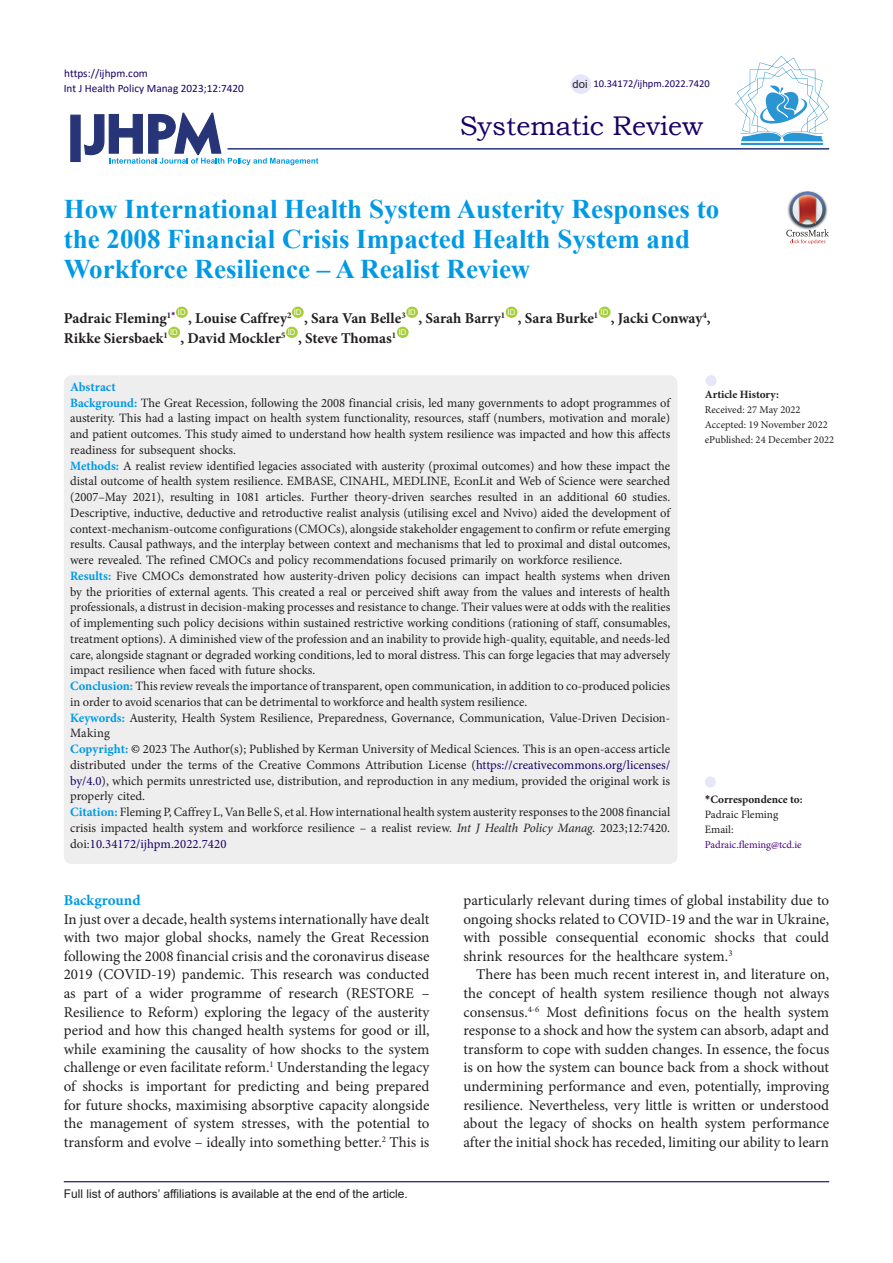
<style>
.page{position:relative;width:893px;height:1263px;background:#fff}
.page>*{position:absolute;margin:0;border:0;box-sizing:border-box;transform-origin:0 0}
.Default{font:700 27px/30px "Times New Roman";color:#0099e5}
.t1{font:27px "Bookman Old Style";color:#190066}
.paragraph{font:15px/18.6px "Minion Pro";color:#231f20;text-align:justify}
.Default-2{font:700 15px "Minion Pro";color:#231f20}
.heading_1{font:700 15px "Minion Pro";color:#0099e5}
.Default-3{font:12.75px/15.8px "Minion Pro";color:#231f20;text-align:justify}
.Default-4{font:700 12.75px "Minion Pro";color:#0099e5}
.t2{font:12px "Arial";color:#231f20}
.t3{font:11.25px "Calibri";color:#190066}
.t4{font:700 11.25px "Minion Pro";color:#231f20}
.t5{font:11.25px "Minion Pro";color:#231f20}
.t6{font:11.25px "Arial";color:#231f20}
.t7{font:10.5px "Minion Pro";color:#231f20}
.t8{font:10.5px "Calibri";color:#190066}
.t9{font:10.5px "Minion Pro";color:#4b0082}
.t10{font:7.8px "Arial";color:#fff}
.s1{font-weight:700;color:#0099e5}
.s2{color:#000}
.s3{color:#190066}
.s4{font-style:italic}
.s5{font-family:"Calibri"}
</style>
<div class="page">
<svg style="left:84px;top:112px;width:234px;height:53px"></svg>
<div style="left:70px;top:115px;width:11px;height:47px;background:#273578;border:1px solid #273578"></div>
<div style="left:176px;top:307px;width:12px;height:11px;background:#a6ce39;border-radius:50%"></div>
<div style="left:292px;top:307px;width:12px;height:11px;background:#a6ce39;border-radius:50%"></div>
<div style="left:406px;top:307px;width:12px;height:11px;background:#a6ce39;border-radius:50%"></div>
<div style="left:506px;top:307px;width:11px;height:11px;background:#a6ce39;border-radius:50%"></div>
<div style="left:599px;top:307px;width:12px;height:11px;background:#a6ce39;border-radius:50%"></div>
<div style="left:168px;top:327px;width:12px;height:11px;background:#a6ce39;border-radius:50%"></div>
<div style="left:286px;top:327px;width:12px;height:11px;background:#a6ce39;border-radius:50%"></div>
<div style="left:397px;top:327px;width:12px;height:11px;background:#a6ce39;border-radius:50%"></div>
<hr style="left:227px;top:148px;width:602px;height:2px;background:#273578">
<div style="left:64px;top:375px;width:613px;height:489px;background:#eee;border-radius:8px"></div>
<div style="left:705px;top:776px;width:11px;height:11px;background:#e6e6fa;border-radius:50%"></div>
<div style="left:705px;top:375px;width:11px;height:11px;background:#e6e6fa;border-radius:50%"></div>
<hr style="left:64px;top:1181px;width:765px;height:1px;background:#190066">
<hr style="left:741px;top:143px;width:82px;height:2px;background:#2995d2">
<svg style="left:735px;top:56px;width:94px;height:85px"></svg>
<div style="left:571px;top:74px;width:20px;height:20px;background:#e6e6fa;border-radius:50%"></div>
<img style="left:801px;top:191px;width:13px;height:1px">
<svg style="left:786px;top:192px;width:43px;height:52px"></svg>
<p class="t3" style="left:64px;top:65px;width:85px">https://ijhpm.com</p>
<p class="t3" style="left:64px;top:81px;width:182px">Int J Health Policy Manag 2023;12:7420</p>
<p class="t6" style="left:573px;top:76px;width:17px">doi</p>
<p class="t8" style="left:593px;top:76px;width:118px">10.34172/ijhpm.2022.7420</p>
<p class="t1" style="left:460px;top:108px;width:245px">Systematic Review</p>
<p class="Default" style="left:64px;top:193px;width:657px">How International Health System Austerity Responses to the 2008 Financial Crisis Impacted Health System and<br>Workforce Resilience – A Realist Review</p>
<p class="Default-2" style="left:64px;top:308px;width:113px">Padraic Fleming<sup>1</sup><sup>*</sup></p>
<p class="t10" style="left:178px;top:307px;width:9px">ID</p>
<p class="t10" style="left:294px;top:307px;width:9px">ID</p>
<p class="t10" style="left:408px;top:307px;width:9px">ID</p>
<p class="t10" style="left:508px;top:307px;width:9px">ID</p>
<p class="t10" style="left:601px;top:307px;width:9px">ID</p>
<p class="Default-2" style="left:188px;top:308px;width:105px">, Louise Caffrey<sup>2</sup></p>
<p class="Default-2" style="left:304px;top:308px;width:103px">, Sara Van Belle<sup>3</sup></p>
<p class="Default-2" style="left:418px;top:308px;width:88px">, Sarah Barry<sup>1</sup></p>
<p class="Default-2" style="left:518px;top:308px;width:82px">, Sara Burke<sup>1</sup></p>
<p class="Default-2" style="left:611px;top:308px;width:101px">, Jacki Conway<sup>4</sup>,</p>
<p class="t10" style="left:170px;top:327px;width:9px">ID</p>
<p class="t10" style="left:288px;top:327px;width:9px">ID</p>
<p class="t10" style="left:399px;top:327px;width:9px">ID</p>
<p class="Default-2" style="left:64px;top:328px;width:106px">Rikke Siersbaek<sup>1</sup></p>
<p class="Default-2" style="left:298px;top:328px;width:100px">, Steve Thomas<sup>1</sup></p>
<p class="Default-2" style="left:180px;top:328px;width:107px">, David Mockler<sup>5</sup></p>
<p class="Default-4" style="left:70px;top:378px;width:47px">Abstract</p>
<p class="Default-3" style="left:70px;top:395px;width:602px"><span class="s1">Background:</span> The Great Recession, following the 2008 financial crisis, led many governments to adopt programmes of austerity. This had a lasting impact on health system functionality, resources, staff (numbers, motivation and morale) and patient outcomes. This study aimed to understand how health system resilience was impacted and how this affects readiness for subsequent shocks.</p>
<p class="Default-3" style="left:70px;top:458px;width:602px"><span class="s1">Methods:</span> A realist review identified legacies associated with austerity (proximal outcomes) and how these impact the distal outcome of health system resilience. EMBASE, CINAHL, MEDLINE, EconLit and Web of Science were searched (2007–May 2021), resulting in 1081 articles. Further theory-driven searches resulted in an additional 60 studies.<br>Descriptive, inductive, deductive and retroductive realist analysis (utilising excel and Nvivo) aided the development of context-mechanism-outcome configurations (CMOCs), alongside stakeholder engagement to confirm or refute emerging results. Causal pathways, and the interplay between context and mechanisms that led to proximal and distal outcomes, were revealed. The refined CMOCs and policy recommendations focused primarily on workforce resilience.</p>
<p class="Default-3" style="left:70px;top:568px;width:602px"><span class="s1">Results:</span> Five CMOCs demonstrated how austerity-driven policy decisions can impact health systems when driven by the priorities of external agents. This created a real or perceived shift away from the values and interests of health professionals, a distrust in decision-making processes and resistance to change. Their values were at odds with the realities of implementing such policy decisions within sustained restrictive working conditions (rationing of staff, consumables, treatment options). A diminished view of the profession and an inability to provide high-quality, equitable, and needs-led care, alongside stagnant or degraded working conditions, led to moral distress. This can forge legacies that may adversely impact resilience when faced with future shocks.</p>
<p class="Default-3" style="left:70px;top:678px;width:602px"><span class="s1">Conclusion:</span> This review reveals the importance of transparent, open communication, in addition to co-produced policies in order to avoid scenarios that can be detrimental to workforce and health system resilience.</p>
<p class="Default-3" style="left:70px;top:710px;width:602px"><span class="s1">Keywords:</span> Austerity, Health System Resilience, Preparedness, Governance, Communication, Value-Driven Decision-<br>Making</p>
<p class="Default-3" style="left:70px;top:741px;width:602px"><span class="s1">Copyright:</span> <span class="s2">©</span> 2023 The Author(s); Published by Kerman University of Medical Sciences. This is an open-access article distributed under the terms of the Creative Commons Attribution License (<span class="s3">https://creativecommons.org/licenses/ by/4.0</span>), which permits unrestricted use, distribution, and reproduction in any medium, provided the original work is properly cited.</p>
<p class="Default-3" style="left:70px;top:804px;width:602px"><span class="s1">Citation:</span> Fleming P, Caffrey L, Van Belle S, et al. How international health system austerity responses to the 2008 financial crisis impacted health system and workforce resilience – a realist review. <span class="s4">Int J Health Policy Manag.</span> 2023;12:7420. doi:<span class="s3">10.34172/ijhpm.2022.7420</span></p>
<p class="t4" style="left:705px;top:387px;width:76px">Article History:</p>
<p class="t7" style="left:705px;top:403px;width:97px">Received: 27 May 2022</p>
<p class="t7" style="left:705px;top:418px;width:124px">Accepted: 19 November 2022</p>
<p class="t7" style="left:705px;top:433px;width:131px">ePublished: 24 December 2022</p>
<p class="t4" style="left:705px;top:791px;width:99px"><span class="s5">*</span>Correspondence to:</p>
<p class="t5" style="left:705px;top:806px;width:75px">Padraic Fleming</p>
<p class="t5" style="left:705px;top:821px;width:30px">Email:</p>
<p class="t9" style="left:705px;top:837px;width:98px">Padraic.fleming@tcd.ie</p>
<p class="heading_1" style="left:64px;top:890px;width:78px">Background</p>
<p class="paragraph" style="left:64px;top:909px;width:367px">In just over a decade, health systems internationally have dealt with two major global shocks, namely the Great Recession following the 2008 financial crisis and the coronavirus disease 2019 (COVID-19) pandemic. This research was conducted as part of a wider programme of research (RESTORE – Resilience to Reform) exploring the legacy of the austerity period and how this changed health systems for good or ill, while examining the causality of how shocks to the system challenge or even facilitate reform.<sup>1</sup> Understanding the legacy of shocks is important for predicting and being prepared for future shocks, maximising absorptive capacity alongside the management of system stresses, with the potential to transform and evolve – ideally into something better.<sup>2</sup> This is</p>
<p class="t2" style="left:64px;top:1185px;width:346px">Full list of authors’ affiliations is available at the end of the article.</p>
<p class="paragraph" style="left:463px;top:891px;width:367px">particularly relevant during times of global instability due to ongoing shocks related to COVID-19 and the war in Ukraine, with possible consequential economic shocks that could shrink resources for the healthcare system.<sup>3</sup></p>
<p class="paragraph" style="left:463px;top:965px;width:367px;text-indent:13px">There has been much recent interest in, and literature on, the concept of health system resilience though not always consensus.<sup>4-6</sup> Most definitions focus on the health system response to a shock and how the system can absorb, adapt and transform to cope with sudden changes. In essence, the focus is on how the system can bounce back from a shock without undermining performance and even, potentially, improving resilience. Nevertheless, very little is written or understood about the legacy of shocks on health system performance after the initial shock has receded, limiting our ability to learn</p>
</div>
